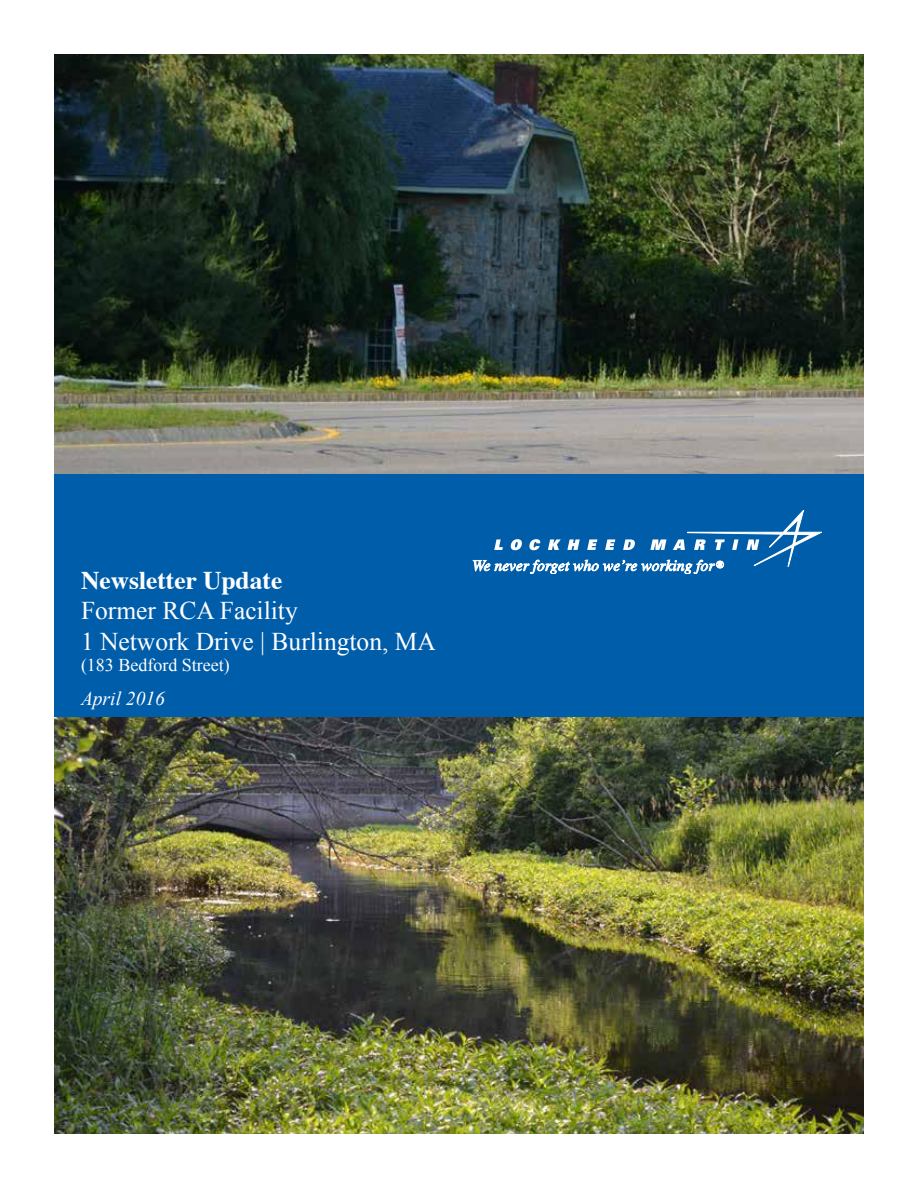
<style>
.page{position:relative;width:918px;height:1188px;background:#fff}
.page>*{position:absolute;margin:0;border:0;box-sizing:border-box;transform-origin:0 0}
.t1{font:25.5px/30.6px "Times New Roman";color:#fff}
.t2{font:700 25.5px "Times";color:#fff}
.t3{font:italic 19.5px "Times New Roman";color:#fff}
.t4{font:18px "Times New Roman";color:#fff}
</style>
<div class="page">
<img style="left:54px;top:717px;width:810px;height:417px">
<img style="left:54px;top:54px;width:810px;height:420px">
<div style="left:54px;top:474px;width:810px;height:243px;background:#005daa"></div>
<svg style="left:473px;top:510px;width:349px;height:64px"></svg>
<p class="t2" style="left:81px;top:556px;width:203px">Newsletter Update</p>
<p class="t1" style="left:81px;top:595px;width:356px">Former RCA Facility<br>1 Network Drive | Burlington, MA</p>
<p class="t4" style="left:81px;top:653px;width:150px">(183 Bedford Street)</p>
<p class="t3" style="left:81px;top:685px;width:85px">April 2016</p>
</div>
